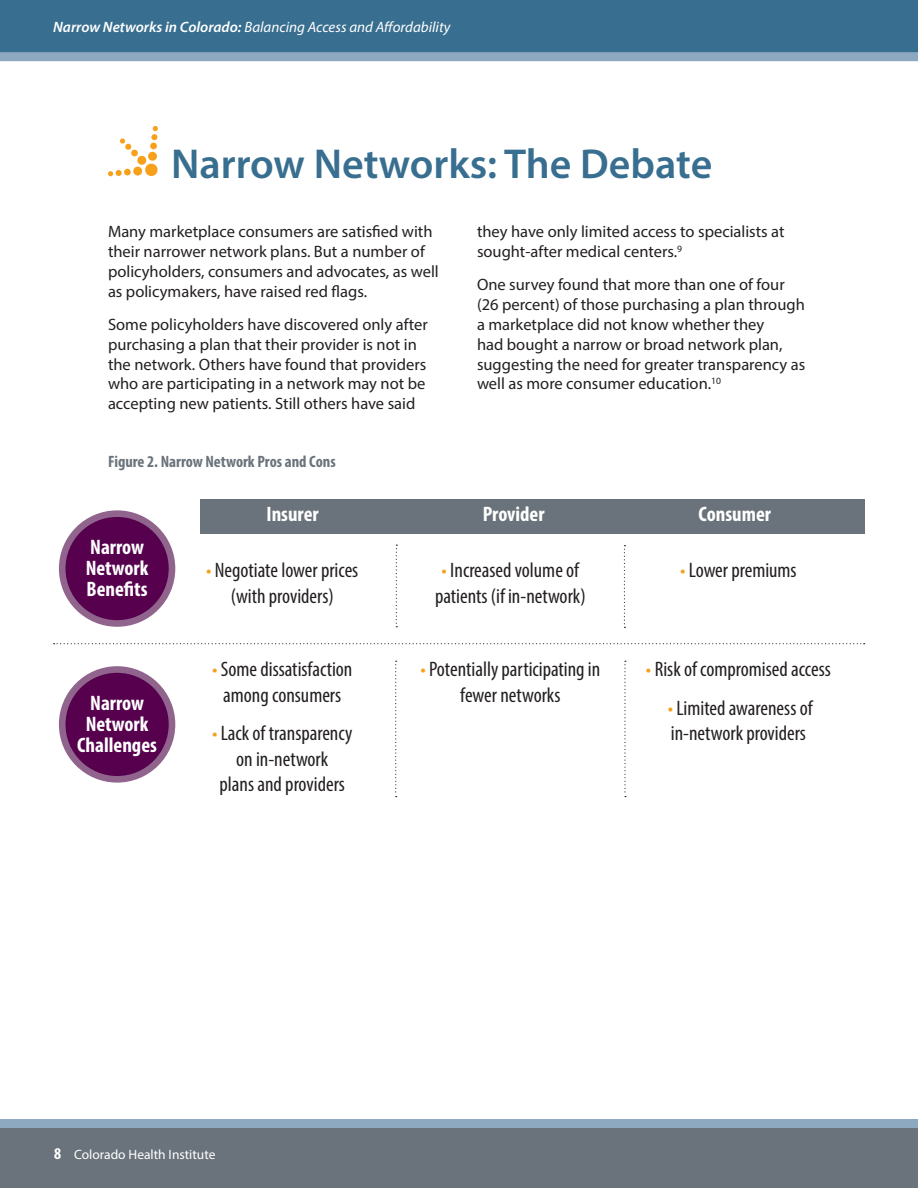
<style>
.page{position:relative;width:918px;height:1188px;background:#fff}
.page>*{position:absolute;margin:0;border:0;box-sizing:border-box;transform-origin:0 0}
.t1{font:600 42px "Myriad Pro";color:#386e8f}
.t2{font:condensed 21px/25.2px "Myriad Pro";color:#231f20;text-align:center}
.t3{font:700 condensed 21px/21px "Myriad Pro";color:#fff}
.t4{font:16.5px/19.8px "Myriad Pro";color:#231f20}
.t5{font:700 condensed 16.5px "Myriad Pro";color:#6a737b}
.t6{font:italic 15px "Myriad Pro";color:#fff}
.t7{font:13.5px "Myriad Pro";color:#fff}
.s1{font-weight:600}
.s2{color:#f6a01a}
.s3{font-weight:700;font-stretch:condensed;font-size:16.5px}
</style>
<div class="page">
<div style="left:0;top:1124px;width:918px;height:64px;background:#6a737b"></div>
<div style="left:0;top:1119px;width:918px;height:9px;background:#8da9c1"></div>
<div style="left:0;top:0;width:918px;height:54px;background:#386e8f"></div>
<div style="left:0;top:52px;width:918px;height:9px;background:#8da9c1"></div>
<svg style="left:153px;top:126px;width:5px;height:5px"></svg>
<svg style="left:120px;top:138px;width:38px;height:38px"></svg>
<svg style="left:108px;top:171px;width:5px;height:5px"></svg>
<div style="left:115px;top:170px;width:7px;height:6px;background:#f6a01b;border-radius:50%"></div>
<div style="left:124px;top:169px;width:7px;height:7px;background:#f6a01b;border-radius:50%"></div>
<svg style="left:133px;top:166px;width:9px;height:10px"></svg>
<div style="left:151px;top:134px;width:7px;height:6px;background:#f6a01b;border-radius:50%"></div>
<div style="left:150px;top:142px;width:7px;height:7px;background:#f6a01b;border-radius:50%"></div>
<div style="left:148px;top:152px;width:9px;height:9px;background:#f6a01b;border-radius:50%"></div>
<div style="left:62px;top:514px;width:110px;height:109px;background:#56004e;border-radius:50%"></div>
<div style="left:59px;top:510px;width:116px;height:117px;border:7px solid #90648d;border-radius:50%"></div>
<div style="left:62px;top:670px;width:110px;height:109px;background:#56004e;border-radius:50%"></div>
<div style="left:59px;top:666px;width:116px;height:117px;border:7px solid #90648d;border-radius:50%"></div>
<svg style="left:54px;top:643px;width:811px;height:1px"></svg>
<div style="left:200px;top:499px;width:664px;height:34px;background:#6a737b"></div>
<svg style="left:396px;top:545px;width:1px;height:82px"></svg>
<svg style="left:395px;top:661px;width:2px;height:136px"></svg>
<svg style="left:624px;top:661px;width:2px;height:136px"></svg>
<svg style="left:624px;top:545px;width:1px;height:83px"></svg>
<p class="t6" style="left:53px;top:18px;width:399px"><span class="s1">Narrow Networks in Colorado:</span> Balancing Access and Affordability</p>
<p class="t1" style="left:171px;top:137px;width:543px">Narrow Networks: The Debate</p>
<p class="t4" style="left:108px;top:222px;width:332px">Many marketplace consumers are satisfied with their narrower network plans. But a number of policyholders, consumers and advocates, as well as policymakers, have raised red flags.</p>
<p class="t4" style="left:108px;top:314px;width:321px">Some policyholders have discovered only after purchasing a plan that their provider is not in the network. Others have found that providers who are participating in a network may not be accepting new patients. Still others have said</p>
<p class="t5" style="left:108px;top:451px;width:229px">Figure 2. Narrow Network Pros and Cons</p>
<p class="t4" style="left:477px;top:222px;width:309px">they have only limited access to specialists at sought-after medical centers.<sup>9</sup></p>
<p class="t4" style="left:477px;top:275px;width:330px">One survey found that more than one of four (26 percent) of those purchasing a plan through a marketplace did not know whether they<br>had bought a narrow or broad network plan, suggesting the need for greater transparency as well as more consumer education.<sup>10</sup></p>
<p class="t3" style="left:86px;top:536px;width:64px">Narrow<br>Network<br>Benefits</p>
<p class="t3" style="left:77px;top:692px;width:81px;text-align:center">Narrow<br>Network<br>Challenges</p>
<p class="t3" style="left:266px;top:503px;width:54px">Insurer</p>
<p class="t3" style="left:483px;top:503px;width:63px">Provider</p>
<p class="t3" style="left:699px;top:503px;width:74px">Consumer</p>
<p class="t2" style="left:206px;top:558px;width:154px"><span class="s2">•</span> Negotiate lower prices (with providers)</p>
<p class="t2" style="left:435px;top:558px;width:152px"><span class="s2">•</span> Increased volume of patients (if in-network)</p>
<p class="t2" style="left:680px;top:558px;width:118px"><span class="s2">•</span> Lower premiums</p>
<p class="t2" style="left:212px;top:657px;width:142px"><span class="s2">•</span> Some dissatisfaction among consumers</p>
<p class="t2" style="left:212px;top:721px;width:142px"><span class="s2">•</span> Lack of transparency on in-network<br>plans and providers</p>
<p class="t2" style="left:420px;top:657px;width:181px"><span class="s2">•</span> Potentially participating in fewer networks</p>
<p class="t2" style="left:646px;top:657px;width:186px"><span class="s2">•</span> Risk of compromised access</p>
<p class="t2" style="left:668px;top:695px;width:146px;text-align:left"><span class="s2">•</span> Limited awareness of in-network providers</p>
<p class="t7" style="left:54px;top:1146px;width:163px"><span class="s3">8</span> Colorado Health Institute</p>
</div>
